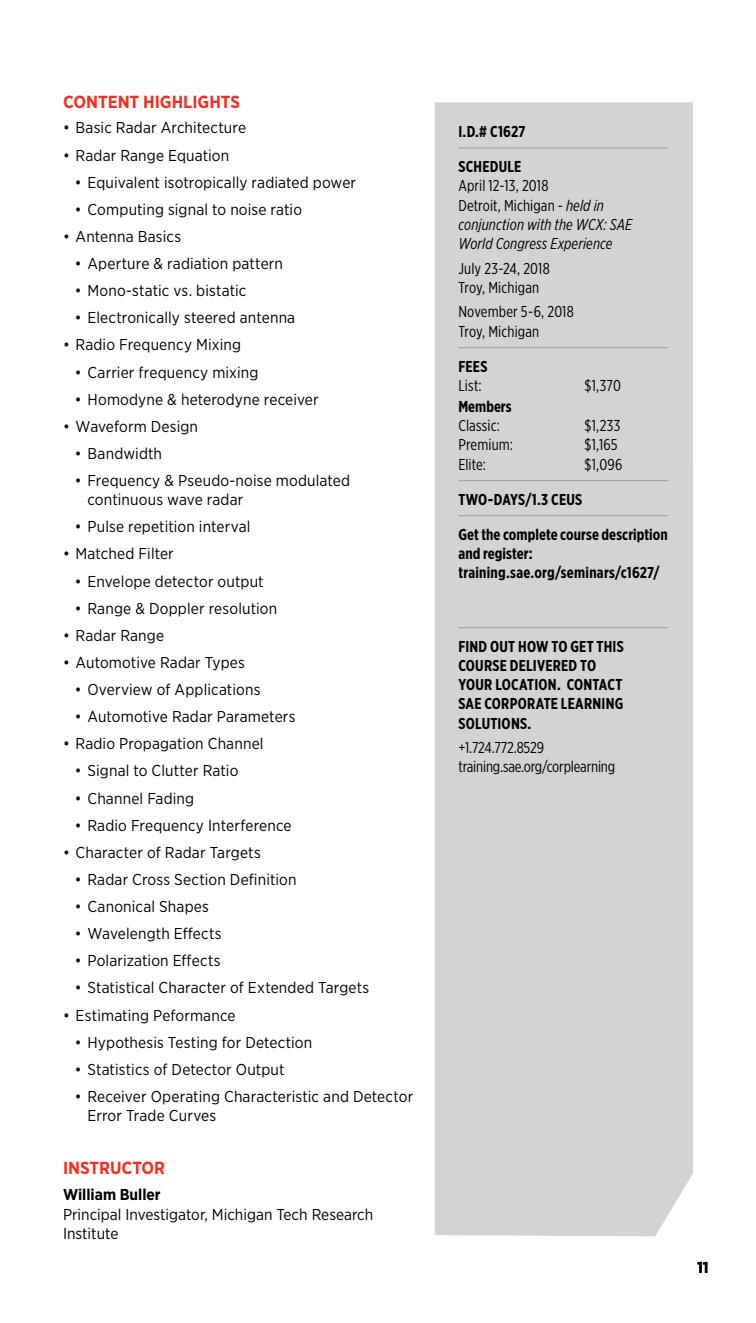
<style>
.page{position:relative;width:756px;height:1323px;background:#fff}
.page>*{position:absolute;margin:0;border:0;box-sizing:border-box;transform-origin:0 0}
.t1{font:700 17.5px "Gotham Narrow";color:#ee3124}
.t2{font:15.75px/19.2px "Gotham Narrow";letter-spacing:.01em;color:#000}
.t3{font:700 15.75px/19.2px "Gotham X Narrow";letter-spacing:.01em;color:#000}
.t4{font:15.75px/19.2px "Gotham X Narrow";letter-spacing:.005em;color:#000}
.t5{font:italic 15.75px/19.2px "Gotham X Narrow";letter-spacing:.005em;color:#000}
.t6{font:700 15.75px "Gotham Narrow";color:#000}
.s1{font-style:normal}
</style>
<div class="page">
<div style="left:435px;top:102px;width:258px;height:1134px;background:#d1d3d4"></div>
<hr style="left:458px;top:148px;width:210px;height:1px;background:#9d9fa2">
<hr style="left:458px;top:347px;width:210px;height:1px;background:#9d9fa2">
<hr style="left:458px;top:480px;width:210px;height:1px;background:#9d9fa2">
<hr style="left:458px;top:515px;width:210px;height:1px;background:#9d9fa2">
<hr style="left:458px;top:627px;width:210px;height:1px;background:#9d9fa2">
<p class="t1" style="left:63px;top:91px;width:178px">CONTENT HIGHLIGHTS</p>
<p class="t2" style="left:63px;top:118px;width:185px">• Basic Radar Architecture</p>
<p class="t2" style="left:63px;top:145px;width:168px">• Radar Range Equation</p>
<p class="t2" style="left:75px;top:172px;width:283px">• Equivalent isotropically radiated power</p>
<p class="t2" style="left:75px;top:199px;width:229px">• Computing signal to noise ratio</p>
<p class="t2" style="left:63px;top:226px;width:120px">• Antenna Basics</p>
<p class="t2" style="left:75px;top:254px;width:210px">• Aperture &amp; radiation pattern</p>
<p class="t2" style="left:75px;top:281px;width:173px">• Mono-static vs. bistatic</p>
<p class="t2" style="left:75px;top:308px;width:222px">• Electronically steered antenna</p>
<p class="t2" style="left:63px;top:335px;width:180px">• Radio Frequency Mixing</p>
<p class="t2" style="left:75px;top:362px;width:185px">• Carrier frequency mixing</p>
<p class="t2" style="left:75px;top:389px;width:245px">• Homodyne &amp; heterodyne receiver</p>
<p class="t2" style="left:63px;top:416px;width:137px">• Waveform Design</p>
<p class="t2" style="left:75px;top:443px;width:89px">• Bandwidth</p>
<p class="t2" style="left:88px;top:471px;width:264px;text-indent:-13px">• Frequency &amp; Pseudo-noise modulated continuous wave radar</p>
<p class="t2" style="left:75px;top:517px;width:177px">• Pulse repetition interval</p>
<p class="t2" style="left:63px;top:544px;width:112px">• Matched Filter</p>
<p class="t2" style="left:75px;top:571px;width:190px">• Envelope detector output</p>
<p class="t2" style="left:75px;top:598px;width:204px">• Range &amp; Doppler resolution</p>
<p class="t2" style="left:63px;top:625px;width:103px">• Radar Range</p>
<p class="t2" style="left:63px;top:652px;width:183px">• Automotive Radar Types</p>
<p class="t2" style="left:75px;top:680px;width:187px">• Overview of Applications</p>
<p class="t2" style="left:75px;top:707px;width:222px">• Automotive Radar Parameters</p>
<p class="t2" style="left:63px;top:734px;width:202px">• Radio Propagation Channel</p>
<p class="t2" style="left:75px;top:761px;width:165px">• Signal to Clutter Ratio</p>
<p class="t2" style="left:75px;top:788px;width:121px">• Channel Fading</p>
<p class="t2" style="left:75px;top:815px;width:218px">• Radio Frequency Interference</p>
<p class="t2" style="left:63px;top:842px;width:199px">• Character of Radar Targets</p>
<p class="t2" style="left:75px;top:869px;width:223px">• Radar Cross Section Definition</p>
<p class="t2" style="left:75px;top:897px;width:136px">• Canonical Shapes</p>
<p class="t2" style="left:75px;top:924px;width:148px">• Wavelength Effects</p>
<p class="t2" style="left:75px;top:951px;width:147px">• Polarization Effects</p>
<p class="t2" style="left:75px;top:978px;width:296px">• Statistical Character of Extended Targets</p>
<p class="t2" style="left:63px;top:1005px;width:174px">• Estimating Peformance</p>
<p class="t2" style="left:75px;top:1032px;width:239px">• Hypothesis Testing for Detection</p>
<p class="t2" style="left:75px;top:1059px;width:211px">• Statistics of Detector Output</p>
<p class="t2" style="left:88px;top:1086px;width:327px;text-indent:-13px">• Receiver Operating Characteristic and Detector<br>Error Trade Curves</p>
<p class="t1" style="left:63px;top:1156px;width:104px">INSTRUCTOR</p>
<p class="t6" style="left:63px;top:1185px;width:99px">William Buller</p>
<p class="t2" style="left:63px;top:1204px;width:312px">Principal Investigator, Michigan Tech Research<br>Institute</p>
<p class="t3" style="left:458px;top:122px;width:69px">I.D.# C1627</p>
<p class="t3" style="left:458px;top:157px;width:65px">SCHEDULE</p>
<p class="t5" style="left:458px;top:176px;width:175px"><span class="s1">April 12-13, 2018<br>Detroit, Michigan -</span> held in conjunction with the WCX: SAE<br>World Congress Experience</p>
<p class="t4" style="left:458px;top:258px;width:93px">July 23-24, 2018<br>Troy, Michigan</p>
<p class="t4" style="left:458px;top:302px;width:117px">November 5-6, 2018<br>Troy, Michigan</p>
<p class="t3" style="left:458px;top:356px;width:31px">FEES</p>
<p class="t4" style="left:458px;top:376px;width:25px">List:</p>
<p class="t4" style="left:584px;top:376px;width:38px">$1,370</p>
<p class="t3" style="left:458px;top:397px;width:55px">Members</p>
<p class="t4" style="left:458px;top:416px;width:43px">Classic:</p>
<p class="t4" style="left:584px;top:416px;width:38px">$1,233</p>
<p class="t4" style="left:458px;top:435px;width:56px">Premium:</p>
<p class="t4" style="left:584px;top:435px;width:35px">$1,165</p>
<p class="t4" style="left:458px;top:454px;width:29px">Elite:</p>
<p class="t4" style="left:584px;top:454px;width:40px">$1,096</p>
<p class="t3" style="left:458px;top:489px;width:125px">TWO-DAYS/1.3 CEUS</p>
<p class="t3" style="left:458px;top:524px;width:211px">Get the complete course description and register: training.sae.org/seminars/c1627/</p>
<p class="t3" style="left:458px;top:636px;width:167px">FIND OUT HOW TO GET THIS<br>COURSE DELIVERED TO<br>YOUR LOCATION. CONTACT<br>SAE CORPORATE LEARNING<br>SOLUTIONS.</p>
<p class="t4" style="left:458px;top:738px;width:158px">+1.724.772.8529 training.sae.org/corplearning</p>
<p class="t6" style="left:697px;top:1257px;width:13px">11</p>
</div>
